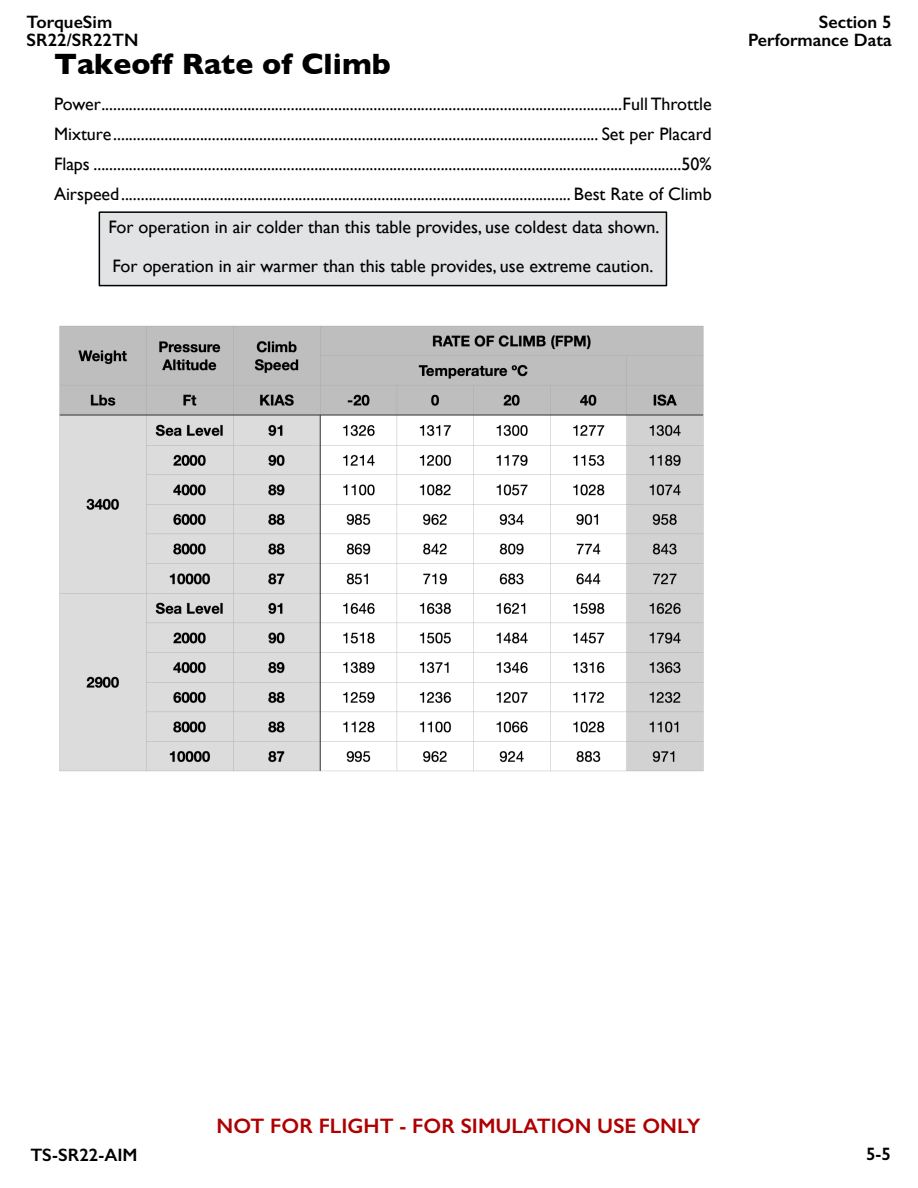
<style>
.page{position:relative;width:918px;height:1188px;background:#fff}
.page>*{position:absolute;margin:0;border:0;box-sizing:border-box;transform-origin:0 0}
.t1{font:700 30px "Gill Sans";color:#000}
.t2{font:600 21px "Gill Sans";color:#af0000}
.t3{font:18px/30px "Gill Sans";color:#000;text-align:justify}
.t4{font:600 18px/18px "Gill Sans";color:#000}
</style>
<div class="page">
<div style="left:99px;top:211px;width:568px;height:75px;background:#e2e3e4;border:2px solid #000"></div>
<img style="left:59px;top:325px;width:645px;height:447px">
<p class="t4" style="left:27px;top:14px;width:113px">TorqueSim<br>SR22/SR22TN</p>
<p class="t4" style="left:748px;top:14px;width:145px;text-align:right">Section 5<br>Performance Data</p>
<h1 class="t1" style="left:54px;top:54px;width:338px">Takeoff Rate of Climb</h1>
<p class="t3" style="left:54px;top:91px;width:659px">Power....................................................................................................................................Full Throttle Mixture........................................................................................................................... Set per Placard Flaps .....................................................................................................................................................50% Airspeed.................................................................................................................. Best Rate of Climb</p>
<p class="t3" style="left:108px;top:210px;width:552px;line-height:39px">For operation in air colder than this table provides, use coldest data shown.<br>For operation in air warmer than this table provides, use extreme caution.</p>
<p class="t2" style="left:217px;top:1118px;width:485px">NOT FOR FLIGHT - FOR SIMULATION USE ONLY</p>
<p class="t4" style="left:31px;top:1148px;width:109px">TS-SR22-AIM</p>
<p class="t4" style="left:866px;top:1147px;width:26px">5-5</p>
</div>
